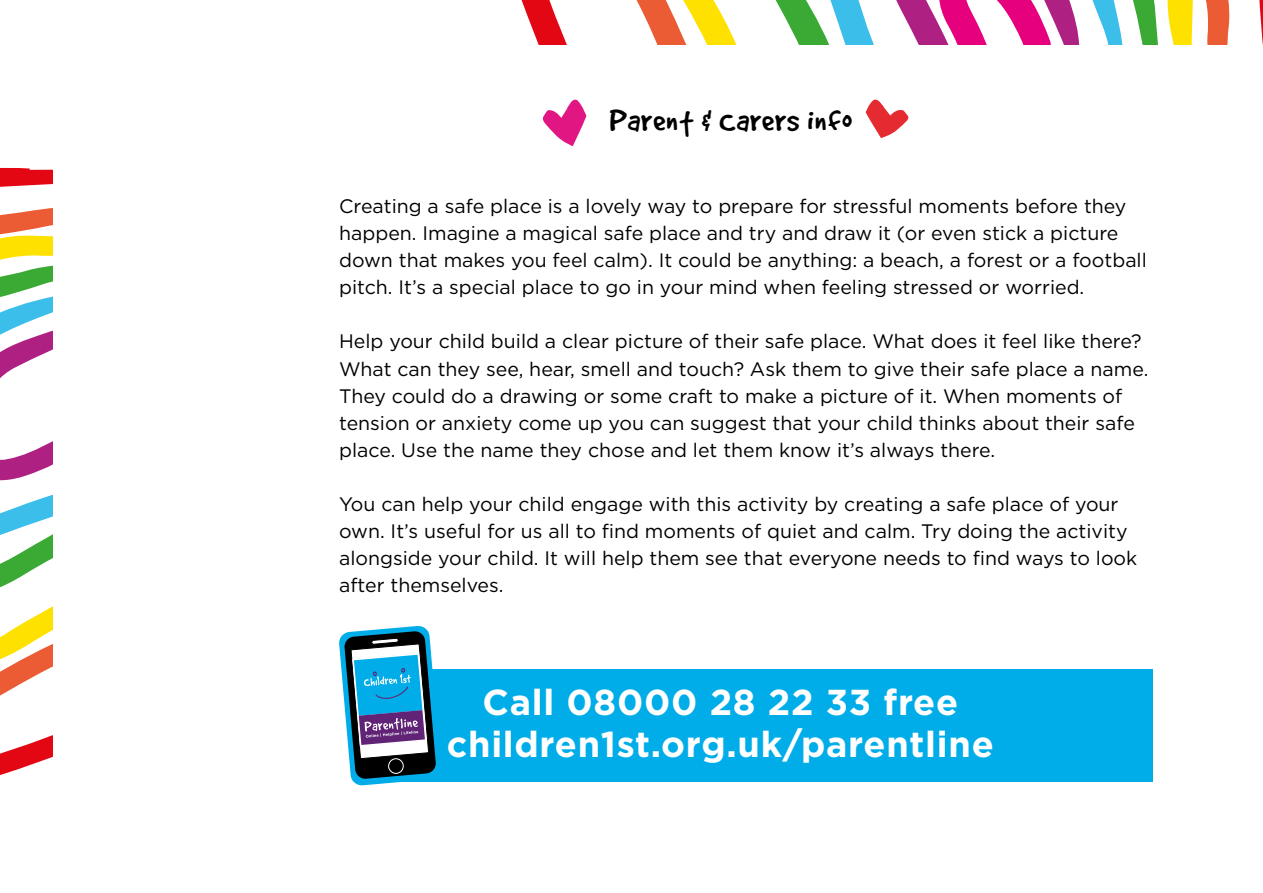
<style>
.page{position:relative;width:1263px;height:893px;background:#fff}
.page>*{position:absolute;margin:0;border:0;box-sizing:border-box;transform-origin:0 0}
.t1{font:700 36px/41.5px "Gotham";letter-spacing:.02em;color:#fff;text-align:center}
.t2{font:33.75px "Good Dog";letter-spacing:.02em;color:#000;scale:1.06 1}
.t3{font:19.5px/27px "Gotham";color:#000}
</style>
<div class="page">
<svg style="left:521px;top:0;width:742px;height:45px"></svg>
<svg style="left:563px;top:0;width:668px;height:45px"></svg>
<svg style="left:620px;top:0;width:574px;height:45px"></svg>
<svg style="left:715px;top:0;width:444px;height:45px"></svg>
<svg style="left:801px;top:0;width:323px;height:45px"></svg>
<svg style="left:865px;top:0;width:214px;height:138px"></svg>
<svg style="left:542px;top:99px;width:45px;height:47px"></svg>
<svg style="left:0;top:167px;width:53px;height:608px"></svg>
<svg style="left:0;top:206px;width:53px;height:520px"></svg>
<svg style="left:0;top:235px;width:53px;height:447px"></svg>
<svg style="left:0;top:262px;width:53px;height:346px"></svg>
<svg style="left:0;top:290px;width:53px;height:251px"></svg>
<div style="left:360px;top:670px;width:793px;height:112px;background:#00ade9"></div>
<svg style="left:339px;top:626px;width:102px;height:160px"></svg>
<h2 class="t2" style="left:610px;top:102px;width:230px">Parent &amp; Carers info</h2>
<p class="t3" style="left:339px;top:193px;width:809px">Creating a safe place is a lovely way to prepare for stressful moments before they happen. Imagine a magical safe place and try and draw it (or even stick a picture down that makes you feel calm). It could be anything: a beach, a forest or a football pitch. It’s a special place to go in your mind when feeling stressed or worried.</p>
<p class="t3" style="left:339px;top:328px;width:811px">Help your child build a clear picture of their safe place. What does it feel like there?<br>What can they see, hear, smell and touch? Ask them to give their safe place a name.<br>They could do a drawing or some craft to make a picture of it. When moments of tension or anxiety come up you can suggest that your child thinks about their safe place. Use the name they chose and let them know it’s always there.</p>
<p class="t3" style="left:339px;top:490px;width:800px">You can help your child engage with this activity by creating a safe place of your own. It’s useful for us all to find moments of quiet and calm. Try doing the activity alongside your child. It will help them see that everyone needs to find ways to look after themselves.</p>
<h1 class="t1" style="left:447px;top:682px;width:548px">Call 08000 28 22 33 free children1st.org.uk/parentline</h1>
</div>
